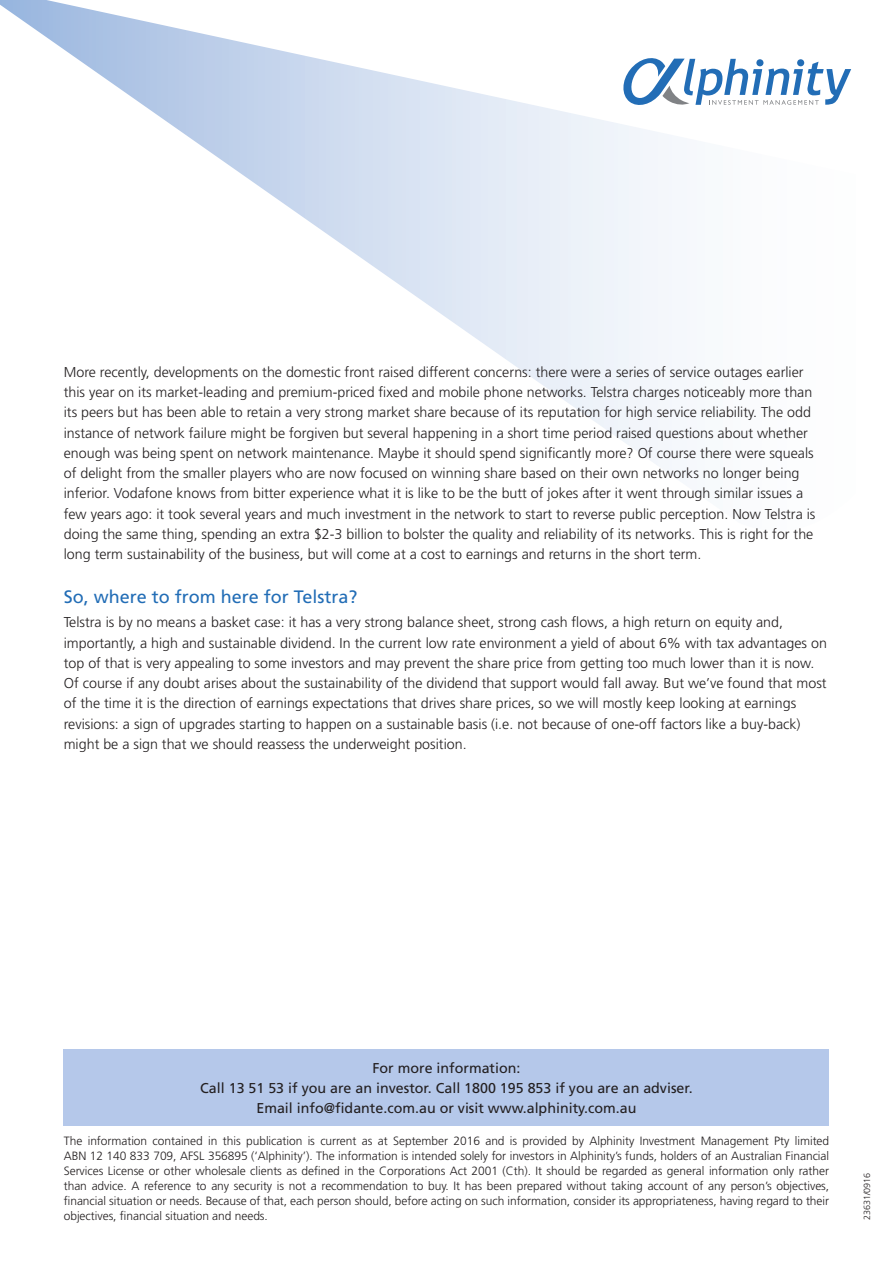
<style>
.page{position:relative;width:893px;height:1263px;background:#fff}
.page>*{position:absolute;margin:0;border:0;box-sizing:border-box;transform-origin:0 0}
.Subhead_-_Level_1{font:18px "Frutiger";color:#226db6}
.Body_Text{font:300 14.25px/20.2px "Frutiger";color:#231f20}
.Body_Text-2{font:14.25px/20.2px "Frutiger";color:#231f20;text-align:center}
.Footnotes{font:300 12px/15px "Frutiger";letter-spacing:-.005em;color:#231f20;text-align:justify}
.t1{font:300 9px "Frutiger";color:#231f20}
</style>
<div class="page">
<svg style="left:0;top:0;width:672px;height:475px"></svg>
<svg style="left:621px;top:55px;width:231px;height:56px"></svg>
<div style="left:64px;top:1049px;width:765px;height:77px;background:#b5c8ea"></div>
<p class="Body_Text" style="left:64px;top:362px;width:753px">More recently, developments on the domestic front raised different concerns: there were a series of service outages earlier this year on its market-leading and premium-priced fixed and mobile phone networks. Telstra charges noticeably more than its peers but has been able to retain a very strong market share because of its reputation for high service reliability. The odd instance of network failure might be forgiven but several happening in a short time period raised questions about whether enough was being spent on network maintenance. Maybe it should spend significantly more? Of course there were squeals of delight from the smaller players who are now focused on winning share based on their own networks no longer being inferior. Vodafone knows from bitter experience what it is like to be the butt of jokes after it went through similar issues a few years ago: it took several years and much investment in the network to start to reverse public perception. Now Telstra is doing the same thing, spending an extra $2-3 billion to bolster the quality and reliability of its networks. This is right for the long term sustainability of the business, but will come at a cost to earnings and returns in the short term.</p>
<p class="Subhead_-_Level_1" style="left:64px;top:586px;width:295px">So, where to from here for Telstra?</p>
<p class="Body_Text" style="left:64px;top:612px;width:765px">Telstra is by no means a basket case: it has a very strong balance sheet, strong cash flows, a high return on equity and, importantly, a high and sustainable dividend. In the current low rate environment a yield of about 6% with tax advantages on top of that is very appealing to some investors and may prevent the share price from getting too much lower than it is now.<br>Of course if any doubt arises about the sustainability of the dividend that support would fall away. But we’ve found that most of the time it is the direction of earnings expectations that drives share prices, so we will mostly keep looking at earnings revisions: a sign of upgrades starting to happen on a sustainable basis (i.e. not because of one-off factors like a buy-back) might be a sign that we should reassess the underweight position.</p>
<p class="Body_Text-2" style="left:372px;top:1058px;width:150px">For more information:</p>
<p class="Body_Text-2" style="left:200px;top:1078px;width:494px">Call 13 51 53 if you are an investor. Call 1800 195 853 if you are an adviser.<br>Email info@fidante.com.au or visit www.alphinity.com.au</p>
<p class="Footnotes" style="left:64px;top:1134px;width:767px">The information contained in this publication is current as at September 2016 and is provided by Alphinity Investment Management Pty limited ABN 12 140 833 709, AFSL 356895 (‘Alphinity’). The information is intended solely for investors in Alphinity’s funds, holders of an Australian Financial Services License or other wholesale clients as defined in the Corporations Act 2001 (Cth). It should be regarded as general information only rather than advice. A reference to any security is not a recommendation to buy. It has been prepared without taking account of any person’s objectives, financial situation or needs. Because of that, each person should, before acting on such information, consider its appropriateness, having regard to their objectives, financial situation and needs.</p>
<p class="t1" style="left:862px;top:1220px;width:49px;rotate:-90deg">23631/0916</p>
</div>
